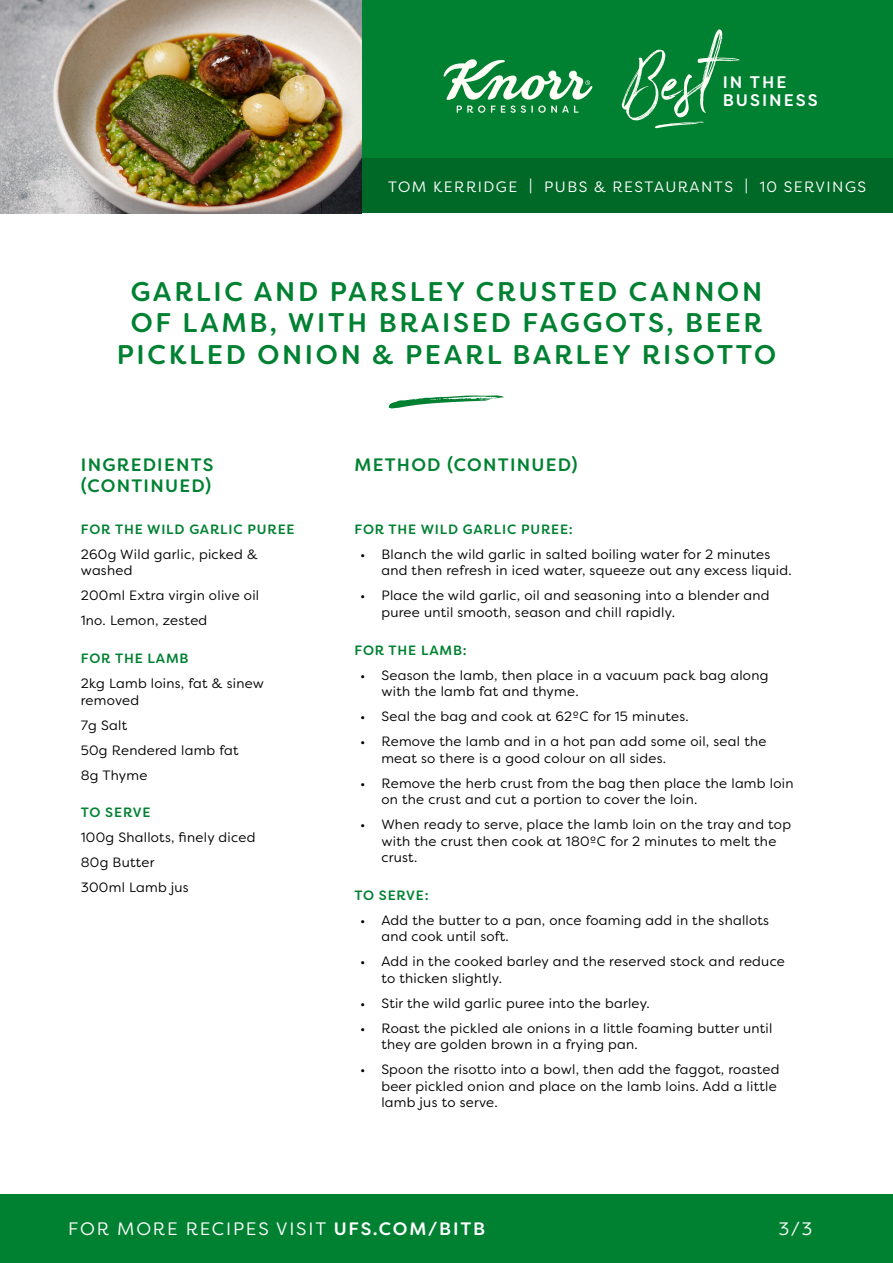
<style>
.page{position:relative;width:893px;height:1263px;background:#fff}
.page>*{position:absolute;margin:0;border:0;box-sizing:border-box;transform-origin:0 0}
.t1{font:500 27px/31.5px "Filson Soft";letter-spacing:.1em;color:#008132;text-align:center}
.t2{font:500 18px/21.6px "Filson Soft";letter-spacing:.07em;color:#008132}
.t3{font:18px "Filson Soft";letter-spacing:.1em;color:#fff}
.t4{font:500 16.8px/18.1px "Filson Soft";letter-spacing:.12em;color:#fff}
.t5{font:15px "Filson Soft";letter-spacing:.1em;color:#fff}
.t6{font:13.5px/16.5px "Filson Soft";letter-spacing:.02em;color:#000}
.t7{font:500 13.5px "Filson Soft";letter-spacing:.06em;color:#008132}
.s1{font-weight:500}
</style>
<div class="page">
<div style="left:361px;top:157px;width:532px;height:56px;background:#006928"></div>
<div style="left:361px;top:0;width:532px;height:157px;background:#008132"></div>
<svg style="left:444px;top:59px;width:149px;height:41px"></svg>
<svg style="left:457px;top:106px;width:28px;height:7px"></svg>
<svg style="left:491px;top:106px;width:87px;height:7px"></svg>
<svg style="left:622px;top:29px;width:118px;height:99px"></svg>
<img style="left:0;top:0;width:361px;height:213px">
<div style="left:0;top:1195px;width:893px;height:68px;background:#008132"></div>
<svg style="left:389px;top:395px;width:115px;height:14px"></svg>
<p class="t4" style="left:723px;top:73px;width:97px">IN THE<br>BUSINESS</p>
<p class="t5" style="left:388px;top:177px;width:480px">TOM KERRIDGE | PUBS &amp; RESTAURANTS | 10 SERVINGS</p>
<h1 class="t1" style="left:117px;top:276px;width:661px">GARLIC AND PARSLEY CRUSTED CANNON<br>OF LAMB, WITH BRAISED FAGGOTS, BEER<br>PICKLED ONION &amp; PEARL BARLEY RISOTTO</h1>
<h2 class="t2" style="left:81px;top:453px;width:134px">INGREDIENTS (CONTINUED)</h2>
<h2 class="t2" style="left:355px;top:453px;width:225px">METHOD (CONTINUED)</h2>
<p class="t7" style="left:81px;top:520px;width:215px">FOR THE WILD GARLIC PUREE</p>
<p class="t6" style="left:81px;top:546px;width:179px">260g Wild garlic, picked &amp; washed</p>
<p class="t6" style="left:81px;top:583px;width:180px;line-height:25px">200ml Extra virgin olive oil<br>1no. Lemon, zested</p>
<p class="t7" style="left:81px;top:650px;width:109px">FOR THE LAMB</p>
<p class="t6" style="left:81px;top:675px;width:185px">2kg Lamb loins, fat &amp; sinew removed</p>
<p class="t6" style="left:81px;top:712px;width:159px;line-height:25px">7g Salt<br>50g Rendered lamb fat<br>8g Thyme</p>
<p class="t7" style="left:81px;top:804px;width:71px">TO SERVE</p>
<p class="t6" style="left:81px;top:825px;width:176px;line-height:25px">100g Shallots, finely diced<br>80g Butter<br>300ml Lamb jus</p>
<p class="t7" style="left:354px;top:520px;width:220px">FOR THE WILD GARLIC PUREE:</p>
<p class="t6" style="left:381px;top:546px;width:412px;text-indent:-21px">• Blanch the wild garlic in salted boiling water for 2 minutes and then refresh in iced water, squeeze out any excess liquid.</p>
<p class="t6" style="left:381px;top:587px;width:390px;text-indent:-21px">• Place the wild garlic, oil and seasoning into a blender and puree until smooth, season and chill rapidly.</p>
<p class="t7" style="left:354px;top:641px;width:114px">FOR THE LAMB:</p>
<p class="t6" style="left:381px;top:666px;width:389px;text-indent:-21px">• Season the lamb, then place in a vacuum pack bag along with the lamb fat and thyme.</p>
<p class="t6" style="left:360px;top:708px;width:330px">• Seal the bag and cook at 62ºC for 15 minutes.</p>
<p class="t6" style="left:381px;top:733px;width:387px;text-indent:-21px">• Remove the lamb and in a hot pan add some oil, seal the meat so there is a good colour on all sides.</p>
<p class="t6" style="left:381px;top:774px;width:414px;text-indent:-21px">• Remove the herb crust from the bag then place the lamb loin on the crust and cut a portion to cover the loin.</p>
<p class="t6" style="left:381px;top:816px;width:411px;text-indent:-21px">• When ready to serve, place the lamb loin on the tray and top with the crust then cook at 180ºC for 2 minutes to melt the crust.</p>
<p class="t7" style="left:354px;top:886px;width:76px">TO SERVE:</p>
<p class="t6" style="left:381px;top:912px;width:389px;text-indent:-21px">• Add the butter to a pan, once foaming add in the shallots and cook until soft.</p>
<p class="t6" style="left:381px;top:953px;width:405px;text-indent:-21px">• Add in the cooked barley and the reserved stock and reduce to thicken slightly.</p>
<p class="t6" style="left:360px;top:995px;width:291px">• Stir the wild garlic puree into the barley.</p>
<p class="t6" style="left:381px;top:1020px;width:392px;text-indent:-21px">• Roast the pickled ale onions in a little foaming butter until they are golden brown in a frying pan.</p>
<p class="t6" style="left:381px;top:1061px;width:400px;text-indent:-21px">• Spoon the risotto into a bowl, then add the faggot, roasted beer pickled onion and place on the lamb loins. Add a little lamb jus to serve.</p>
<h2 class="t3" style="left:68px;top:1217px;width:418px">FOR MORE RECIPES VISIT <span class="s1">UFS.COM/BITB</span></h2>
<h2 class="t3" style="left:778px;top:1217px;width:35px">3/3</h2>
</div>
